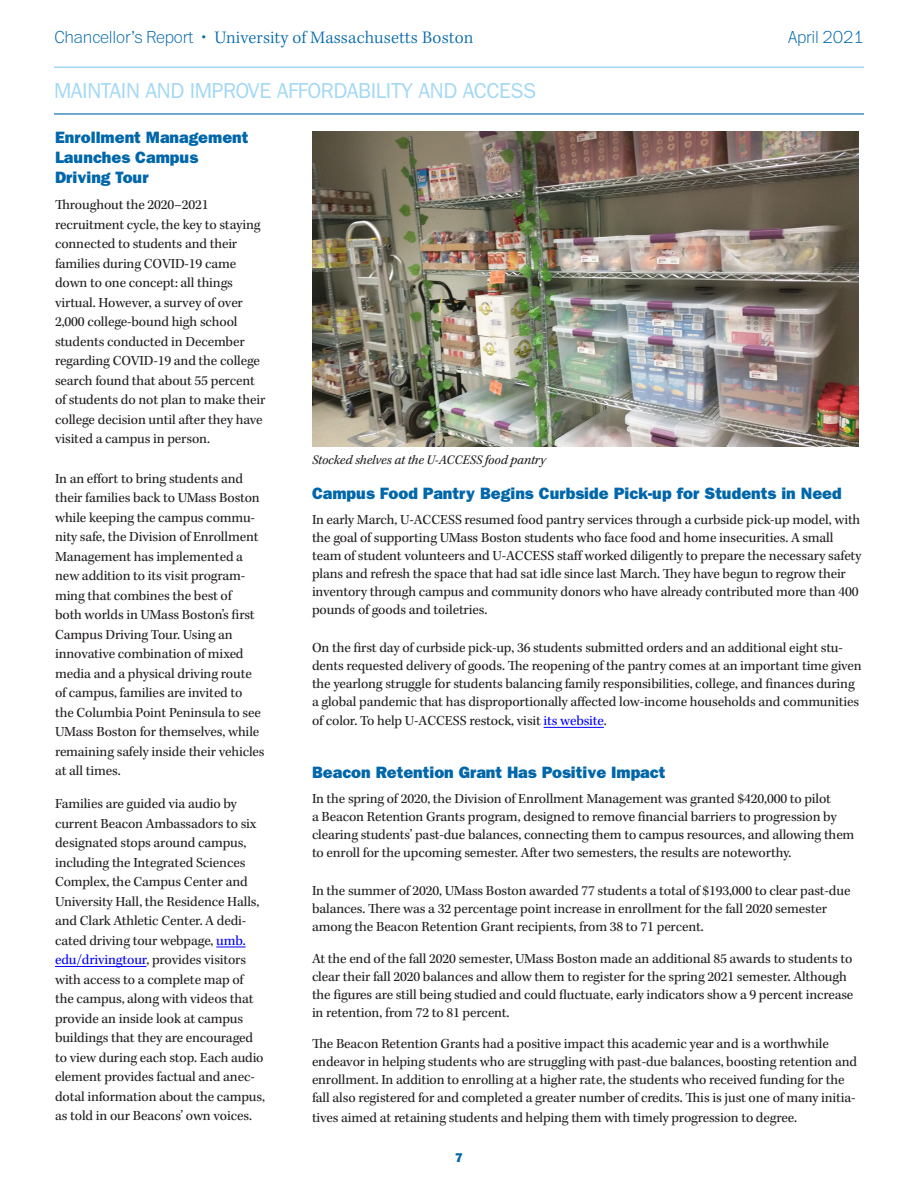
<style>
.page{position:relative;width:918px;height:1188px;background:#fff}
.page>*{position:absolute;margin:0;border:0;box-sizing:border-box;transform-origin:0 0}
.section_head_sw{font:21.75px "ITC Franklin Gothic Std";letter-spacing:-.02em;color:#a3d8f4}
.t1{font:300 18px "Kepler Std";letter-spacing:.005em;color:#0067aa}
.t2{font:100 18px "Franklin ITC Std";letter-spacing:-.01em;color:#0067aa}
.B_head_sw{font:16.5px/19.8px "ITC Franklin Gothic Std Hvy";color:#0067aa}
.Body_Copy_sw{font:14.25px/19.5px "Kepler Std";letter-spacing:-.01em;color:#231f20}
.B_head_sw-2{font:14.25px/19.5px "Kepler Std";letter-spacing:-.01em;color:#231f20}
.t3{font:italic 13.5px "Kepler Std";letter-spacing:-.01em;color:#231f20}
.t4{font:12.75px "ITC Franklin Gothic Std Hvy";color:#0067aa}
.s1{font-family:"Franklin ITC Std";font-weight:100}
.s2{font-family:"ITC Franklin Gothic Std";font-weight:400}
.s3{color:#00f}
</style>
<div class="page">
<hr style="left:54px;top:67px;width:810px;height:1px;background:#a3d8f4">
<hr style="left:54px;top:113px;width:810px;height:2px;background:#0067aa">
<hr style="left:216px;top:947px;width:30px;height:1px;background:#00f">
<hr style="left:55px;top:966px;width:91px;height:1px;background:#00f">
<img style="left:312px;top:132px;width:547px;height:314px">
<hr style="left:544px;top:727px;width:60px;height:1px;background:#00f">
<p class="t1" style="left:55px;top:28px;width:421px"><span class="s1">Chancellor’s Report</span> <span class="s2">•</span> University of Massachusetts Boston</p>
<p class="t2" style="left:788px;top:29px;width:77px">April 2021</p>
<p class="section_head_sw" style="left:54px;top:78px;width:484px">MAINTAIN AND IMPROVE AFFORDABILITY AND ACCESS</p>
<p class="B_head_sw" style="left:55px;top:128px;width:195px">Enrollment Management<br>Launches Campus</p>
<p class="B_head_sw" style="left:55px;top:167px;width:95px">Driving Tour</p>
<p class="B_head_sw-2" style="left:55px;top:196px;width:212px">Throughout the 2020–2021 recruitment cycle, the key to staying connected to students and their families during COVID-19 came down to one concept: all things virtual. However, a survey of over<br>2,000 college-bound high school students conducted in December regarding COVID-19 and the college search found that about 55 percent of students do not plan to make their college decision until after they have visited a campus in person.</p>
<p class="Body_Copy_sw" style="left:55px;top:469px;width:211px">In an effort to bring students and their families back to UMass Boston while keeping the campus commu&shy;nity safe, the Division of Enrollment<br>Management has implemented a new addition to its visit program&shy;ming that combines the best of<br>both worlds in UMass Boston’s first<br>Campus Driving Tour. Using an innovative combination of mixed media and a physical driving route of campus, families are invited to the Columbia Point Peninsula to see<br>UMass Boston for themselves, while remaining safely inside their vehicles at all times.</p>
<p class="Body_Copy_sw" style="left:55px;top:795px;width:211px">Families are guided via audio by current Beacon Ambassadors to six designated stops around campus, including the Integrated Sciences Complex, the Campus Center and University Hall, the Residence Halls, and Clark Athletic Center. A dedi&shy;cated driving tour webpage, <span class="s3">umb. edu/drivingtour</span>, provides visitors with access to a complete map of the campus, along with videos that provide an inside look at campus buildings that they are encouraged to view during each stop. Each audio element provides factual and anec&shy;dotal information about the campus, as told in our Beacons’ own voices.</p>
<p class="t3" style="left:312px;top:452px;width:236px">Stocked shelves at the U-ACCESS food pantry</p>
<p class="B_head_sw" style="left:312px;top:483px;width:531px">Campus Food Pantry Begins Curbside Pick-up for Students in Need</p>
<p class="B_head_sw-2" style="left:312px;top:511px;width:551px;line-height:18px">In early March, U-ACCESS resumed food pantry services through a curbside pick-up model, with the goal of supporting UMass Boston students who face food and home insecurities. A small team of student volunteers and U-ACCESS staff worked diligently to prepare the necessary safety plans and refresh the space that had sat idle since last March. They have begun to regrow their inventory through campus and community donors who have already contributed more than 400 pounds of goods and toiletries.</p>
<p class="Body_Copy_sw" style="left:312px;top:639px;width:551px;line-height:18px">On the first day of curbside pick-up, 36 students submitted orders and an additional eight stu&shy;dents requested delivery of goods. The reopening of the pantry comes at an important time given the yearlong struggle for students balancing family responsibilities, college, and finances during a global pandemic that has disproportionally affected low-income households and communities</p>
<p class="Body_Copy_sw" style="left:312px;top:712px;width:296px">of color. To help U-ACCESS restock, visit <span class="s3">its website</span>.</p>
<p class="B_head_sw" style="left:312px;top:763px;width:355px">Beacon Retention Grant Has Positive Impact</p>
<p class="B_head_sw-2" style="left:312px;top:790px;width:544px;line-height:18px">In the spring of 2020, the Division of Enrollment Management was granted $420,000 to pilot<br>a Beacon Retention Grants program, designed to remove financial barriers to progression by clearing students’ past-due balances, connecting them to campus resources, and allowing them to enroll for the upcoming semester. After two semesters, the results are noteworthy.</p>
<p class="Body_Copy_sw" style="left:312px;top:882px;width:540px;line-height:18px">In the summer of 2020, UMass Boston awarded 77 students a total of $193,000 to clear past-due balances. There was a 32 percentage point increase in enrollment for the fall 2020 semester among the Beacon Retention Grant recipients, from 38 to 71 percent.</p>
<p class="Body_Copy_sw" style="left:312px;top:950px;width:543px;line-height:18px">At the end of the fall 2020 semester, UMass Boston made an additional 85 awards to students to clear their fall 2020 balances and allow them to register for the spring 2021 semester. Although the figures are still being studied and could fluctuate, early indicators show a 9 percent increase in retention, from 72 to 81 percent.</p>
<p class="Body_Copy_sw" style="left:312px;top:1035px;width:547px;line-height:18px">The Beacon Retention Grants had a positive impact this academic year and is a worthwhile endeavor in helping students who are struggling with past-due balances, boosting retention and enrollment. In addition to enrolling at a higher rate, the students who received funding for the fall also registered for and completed a greater number of credits. This is just one of many initia-</p>
<p class="Body_Copy_sw" style="left:312px;top:1108px;width:487px">tives aimed at retaining students and helping them with timely progression to degree.</p>
<p class="t4" style="left:455px;top:1150px;width:9px">7</p>
</div>
